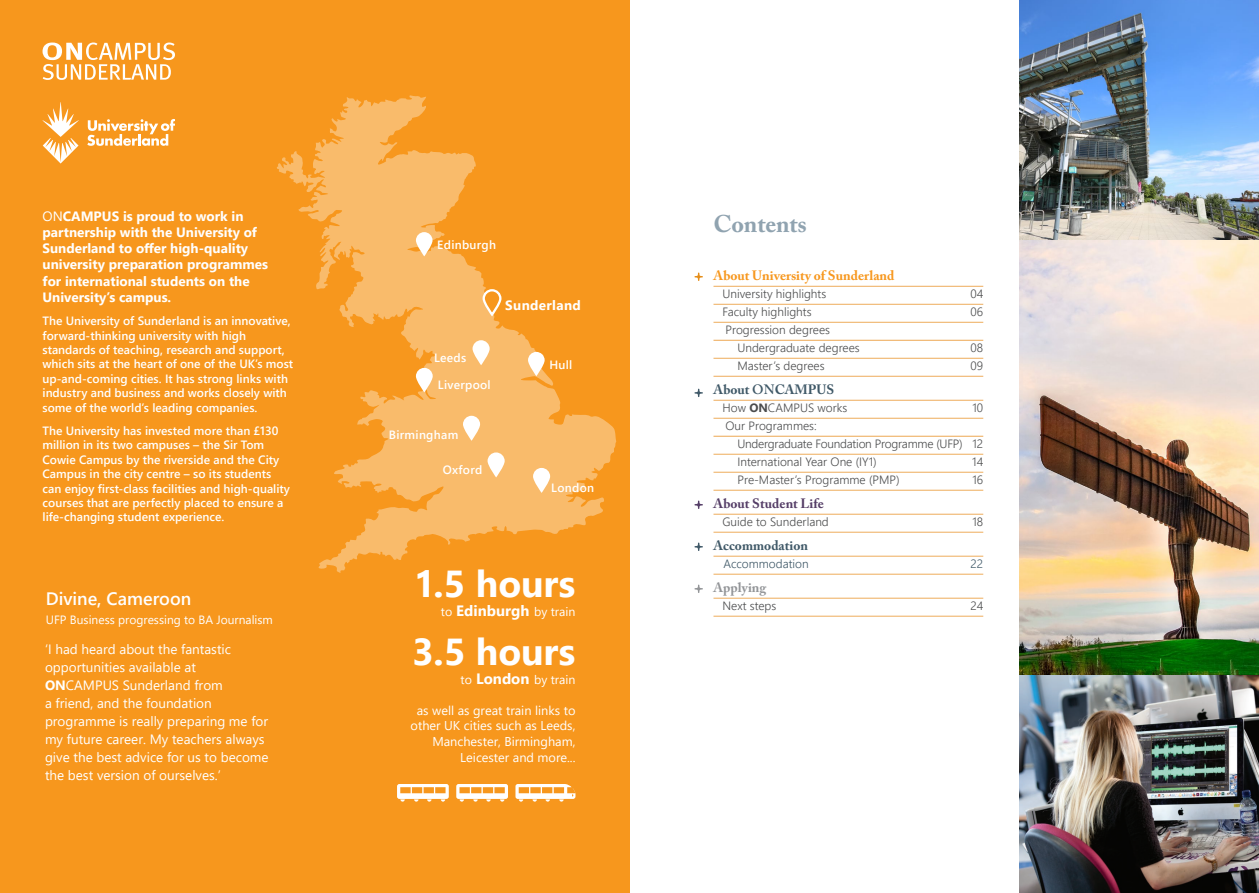
<style>
.page{position:relative;width:1259px;height:893px;background:#fff}
.page>*{position:absolute;margin:0;border:0;box-sizing:border-box;transform-origin:0 0}
.t1{font:700 37.5px "Segoe UI";letter-spacing:-.005em;color:#fff}
.TOC_header{font:700 24px "Adobe Caslon Pro";letter-spacing:-.005em;color:#90a3b0}
.t2{font:600 18px "Segoe UI";color:#fff}
.t3{font:13.5px/18px "Segoe UI";color:#fff}
.t4{font:700 13.5px/16.2px "Segoe UI";color:#fff}
.TOC_level_1{font:700 13.5px "Adobe Caslon Pro";color:#f7971d}
.TOC_L1_Purple{font:700 13.5px "Adobe Caslon Pro";color:#553e67}
.TOC_L1_Grey{font:700 13.5px "Adobe Caslon Pro";color:#405968}
.TOC_L1_Purple-2{font:700 13.5px "Adobe Caslon Pro";color:#405968}
.t5{font:700 13.5px "Segoe UI";letter-spacing:.025em;color:#fff}
.TOC_L1_Purple-3{font:700 13.5px "Adobe Caslon Pro";color:#939598}
.t6{font:12.75px/15.8px "Segoe UI";color:#fff;text-align:right}
.t7{font:12.3px "Segoe UI";color:#fff}
.t8{font:600 12px/14.4px "Segoe UI";color:#fff}
.TOC_Level_4{font:300 12px "Segoe UI";color:#4b4c4d}
.TOC_Level_3{font:300 12px "Segoe UI";color:#4b4c4d}
.TOC_Level_4-2{font:300 12px "Segoe UI";letter-spacing:-.02em;color:#4b4c4d}
.t9{font:12px "Segoe UI";color:#fff}
.TOC_Level_2{font:300 12px "Segoe UI";color:#4b4c4d}
.t10{font:600 12px "Segoe UI";letter-spacing:.025em;color:#fff}
.TOC_L1_Purple-4{font:300 12px "Segoe UI";color:#405968}
.s1{font-weight:400}
.s2{font-weight:700}
.s3{font-weight:700;font-size:15px}
.s4{font-weight:600}
</style>
<div class="page">
<div style="left:0;top:0;width:629px;height:893px;background:#f7971d"></div>
<svg style="left:43px;top:43px;width:132px;height:37px"></svg>
<svg style="left:456px;top:784px;width:52px;height:18px"></svg>
<svg style="left:515px;top:784px;width:60px;height:18px"></svg>
<svg style="left:397px;top:784px;width:52px;height:18px"></svg>
<svg style="left:43px;top:102px;width:36px;height:62px"></svg>
<svg style="left:87px;top:119px;width:88px;height:27px"></svg>
<hr style="left:713px;top:286px;width:270px;height:1px;background:#eeac5b">
<hr style="left:713px;top:304px;width:270px;height:1px;background:#eeac5b">
<hr style="left:713px;top:322px;width:270px;height:1px;background:#eeac5b">
<hr style="left:713px;top:340px;width:270px;height:1px;background:#eda752">
<hr style="left:713px;top:358px;width:270px;height:1px;background:#eeac5b">
<hr style="left:713px;top:376px;width:270px;height:1px;background:#eeac5b">
<hr style="left:713px;top:400px;width:270px;height:1px;background:#eeac5b">
<hr style="left:713px;top:418px;width:270px;height:1px;background:#eeac5b">
<hr style="left:713px;top:436px;width:270px;height:1px;background:#eda752">
<hr style="left:713px;top:454px;width:270px;height:1px;background:#eeac5b">
<hr style="left:713px;top:472px;width:270px;height:1px;background:#eeac5b">
<hr style="left:713px;top:490px;width:270px;height:1px;background:#eeac5b">
<hr style="left:713px;top:514px;width:270px;height:1px;background:#eeac5b">
<hr style="left:713px;top:532px;width:270px;height:1px;background:#eeac5b">
<hr style="left:713px;top:556px;width:270px;height:1px;background:#eeac5b">
<hr style="left:713px;top:574px;width:270px;height:1px;background:#eeac5b">
<hr style="left:713px;top:598px;width:270px;height:1px;background:#eeac5b">
<hr style="left:713px;top:616px;width:270px;height:1px;background:#eeac5b">
<svg style="left:694px;top:273px;width:9px;height:8px"></svg>
<svg style="left:694px;top:389px;width:9px;height:8px"></svg>
<svg style="left:694px;top:501px;width:9px;height:8px"></svg>
<svg style="left:694px;top:543px;width:9px;height:8px"></svg>
<svg style="left:694px;top:585px;width:9px;height:8px"></svg>
<img style="left:1019px;top:0;width:240px;height:893px">
<svg style="left:277px;top:95px;width:339px;height:478px"></svg>
<svg style="left:528px;top:352px;width:16px;height:24px"></svg>
<svg style="left:416px;top:232px;width:16px;height:24px"></svg>
<svg style="left:484px;top:290px;width:16px;height:25px"></svg>
<div style="left:482px;top:289px;width:19px;height:27px;border:2px solid #fff;border-radius:8px"></div>
<svg style="left:533px;top:468px;width:17px;height:25px"></svg>
<svg style="left:463px;top:416px;width:17px;height:25px"></svg>
<svg style="left:487px;top:452px;width:18px;height:25px"></svg>
<svg style="left:416px;top:368px;width:17px;height:24px"></svg>
<svg style="left:472px;top:340px;width:18px;height:25px"></svg>
<p class="t4" style="left:43px;top:207px;width:227px"><span class="s1">ON</span>CAMPUS is proud to work in partnership with the University of<br>Sunderland to offer high-quality university preparation programmes for international students on the<br>University’s campus.</p>
<p class="t8" style="left:43px;top:313px;width:252px">The University of Sunderland is an innovative, forward-thinking university with high standards of teaching, research and support, which sits at the heart of one of the UK’s most up-and-coming cities. It has strong links with industry and business and works closely with some of the world’s leading companies.</p>
<p class="t8" style="left:43px;top:422px;width:249px">The University has invested more than £130 million in its two campuses – the Sir Tom Cowie Campus by the riverside and the City Campus in the city centre – so its students can enjoy first-class facilities and high-quality courses that are perfectly placed to ensure a life-changing student experience.</p>
<p class="t2" style="left:46px;top:582px;width:147px">Divine, Cameroon</p>
<p class="t9" style="left:46px;top:608px;width:229px">UFP Business progressing to BA Journalism</p>
<p class="t3" style="left:45px;top:639px;width:225px">‘I had heard about the fantastic opportunities available at<br><span class="s2">ON</span>CAMPUS Sunderland from<br>a friend, and the foundation programme is really preparing me for my future career. My teachers always give the best advice for us to become the best version of ourselves.’</p>
<p class="t10" style="left:437px;top:233px;width:60px">Edinburgh</p>
<p class="t5" style="left:505px;top:293px;width:77px">Sunderland</p>
<p class="t8" style="left:434px;top:350px;width:34px">Leeds</p>
<p class="t10" style="left:438px;top:373px;width:54px">Liverpool</p>
<p class="t10" style="left:389px;top:423px;width:71px">Birmingham</p>
<p class="t8" style="left:443px;top:461px;width:41px">Oxford</p>
<p class="t8" style="left:549px;top:356px;width:24px">Hull</p>
<p class="t8" style="left:551px;top:479px;width:44px">London</p>
<p class="t1" style="left:414px;top:548px;width:163px">1.5 hours</p>
<p class="t7" style="left:441px;top:600px;width:136px">to <span class="s3">Edinburgh</span> by train</p>
<p class="t1" style="left:412px;top:617px;width:164px">3.5 hours</p>
<p class="t7" style="left:460px;top:668px;width:116px">to <span class="s3">London</span> by train</p>
<p class="t6" style="left:410px;top:701px;width:166px">as well as great train links to other UK cities such as Leeds,<br>Manchester, Birmingham,<br>Leicester and more...</p>
<p class="TOC_header" style="left:713px;top:210px;width:95px">Contents</p>
<p class="TOC_level_1" style="left:713px;top:268px;width:182px">About University of Sunderland</p>
<p class="TOC_Level_3" style="left:722px;top:283px;width:105px">University highlights</p>
<p class="TOC_Level_3" style="left:970px;top:283px;width:14px">04</p>
<p class="TOC_Level_3" style="left:722px;top:301px;width:91px">Faculty highlights</p>
<p class="TOC_Level_3" style="left:970px;top:301px;width:14px">06</p>
<p class="TOC_Level_2" style="left:725px;top:319px;width:106px">Progression degrees</p>
<p class="TOC_Level_4" style="left:737px;top:337px;width:124px">Undergraduate degrees</p>
<p class="TOC_Level_4" style="left:970px;top:337px;width:14px">08</p>
<p class="TOC_Level_4" style="left:737px;top:355px;width:89px">Master’s degrees</p>
<p class="TOC_Level_4" style="left:970px;top:355px;width:14px">09</p>
<p class="TOC_L1_Grey" style="left:713px;top:382px;width:122px">About <span class="s4">ON</span>CAMPUS</p>
<p class="TOC_Level_3" style="left:722px;top:397px;width:126px">How <span class="s2">ON</span>CAMPUS works</p>
<p class="TOC_Level_3" style="left:972px;top:397px;width:12px">10</p>
<p class="TOC_Level_2" style="left:725px;top:414px;width:93px">Our Programmes:</p>
<p class="TOC_Level_4-2" style="left:737px;top:432px;width:247px">Undergraduate Foundation Programme (UFP) 12</p>
<p class="TOC_Level_4" style="left:737px;top:450px;width:141px">International Year One (IY1)</p>
<p class="TOC_Level_4" style="left:972px;top:450px;width:13px">14</p>
<p class="TOC_Level_4" style="left:737px;top:468px;width:164px">Pre-Master’s Programme (PMP)</p>
<p class="TOC_Level_4" style="left:972px;top:468px;width:12px">16</p>
<p class="TOC_L1_Purple" style="left:713px;top:495px;width:112px">About Student Life</p>
<p class="TOC_Level_3" style="left:722px;top:510px;width:108px">Guide to Sunderland</p>
<p class="TOC_Level_3" style="left:972px;top:510px;width:12px">18</p>
<p class="TOC_L1_Purple-2" style="left:713px;top:537px;width:96px">Accommodation</p>
<p class="TOC_L1_Purple-4" style="left:723px;top:552px;width:87px">Accommodation</p>
<p class="TOC_L1_Purple-4" style="left:970px;top:552px;width:14px">22</p>
<p class="TOC_L1_Purple-3" style="left:713px;top:579px;width:54px">Applying</p>
<p class="TOC_Level_3" style="left:722px;top:594px;width:55px">Next steps</p>
<p class="TOC_Level_3" style="left:970px;top:594px;width:14px">24</p>
</div>
